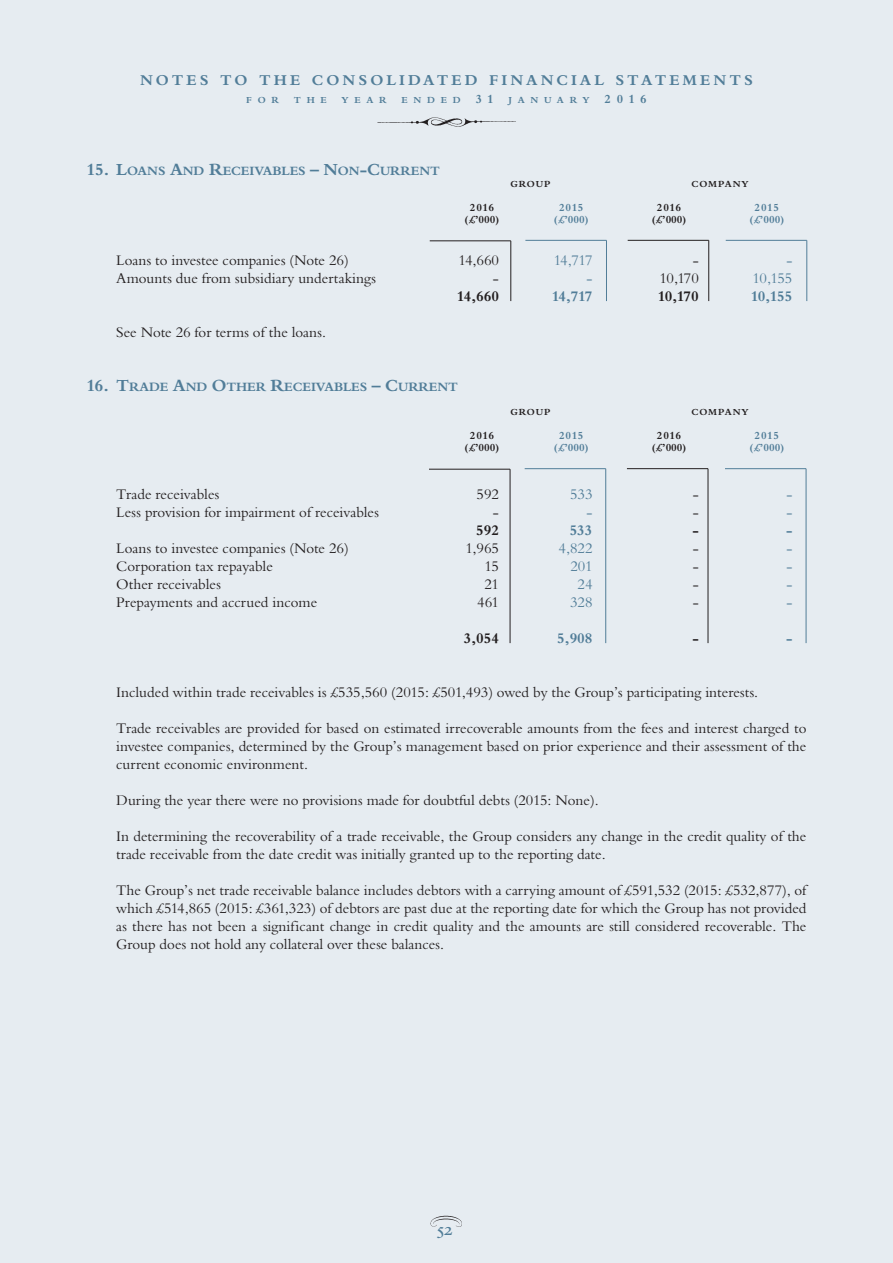
<style>
.page{position:relative;width:893px;height:1263px;background:#e6ecf1}
.page>*{position:absolute;margin:0;border:0;box-sizing:border-box;transform-origin:0 0}
.t1{font:700 16.5px "Bergamo Sm Caps";color:#517d98}
.t2{font:700 14.7px "Bergamo";letter-spacing:.215em;color:#517d98}
.t3{font:14.25px/18px "Bergamo";color:#231f20;text-align:justify}
.t4{font:14.25px "Bergamo";color:#517d98}
.t5{font:700 14.25px "Bergamo";color:#231f20}
.t6{font:700 14.25px "Bergamo";letter-spacing:-.01em;color:#517d98}
.t7{font:700 12.3px "Bergamo";color:#517d98}
.t8{font:700 10.5px "Bergamo";letter-spacing:.03em;color:#231f20}
.t9{font:700 10.5px "Bergamo";letter-spacing:.055em;color:#517d98}
.t10{font:700 9px "Bergamo";letter-spacing:.645em;color:#517d98}
.t11{font:700 9px "Bergamo";letter-spacing:.105em;color:#231f20}
.s1{font-size:12px}
.s2{font-size:16.5px}
</style>
<div class="page">
<img style="left:430px;top:1215px;width:32px;height:12px">
<img style="left:377px;top:117px;width:139px;height:10px">
<hr style="left:430px;top:240px;width:81px;height:1px;background:#231f20">
<hr style="left:510px;top:241px;width:1px;height:60px;background:#231f20">
<hr style="left:525px;top:240px;width:81px;height:1px;background:#517d98">
<hr style="left:606px;top:240px;width:1px;height:61px;background:#517d98">
<hr style="left:628px;top:240px;width:81px;height:1px;background:#231f20">
<hr style="left:708px;top:240px;width:1px;height:61px;background:#231f20">
<hr style="left:726px;top:240px;width:81px;height:1px;background:#517d98">
<hr style="left:806px;top:240px;width:1px;height:61px;background:#517d98">
<hr style="left:429px;top:469px;width:81px;height:1px;background:#231f20">
<hr style="left:510px;top:469px;width:1px;height:174px;background:#231f20">
<hr style="left:525px;top:468px;width:81px;height:1px;background:#517d98">
<hr style="left:605px;top:469px;width:1px;height:174px;background:#517d98">
<hr style="left:627px;top:468px;width:81px;height:1px;background:#231f20">
<hr style="left:708px;top:469px;width:1px;height:174px;background:#231f20">
<hr style="left:725px;top:468px;width:81px;height:1px;background:#517d98">
<hr style="left:806px;top:469px;width:1px;height:174px;background:#517d98">
<p class="t2" style="left:140px;top:71px;width:614px">NOTES TO THE CONSOLIDATED FINANCIAL STATEMENTS</p>
<p class="t10" style="left:246px;top:95px;width:34px">FOR</p>
<p class="t10" style="left:294px;top:95px;width:34px">THE</p>
<p class="t10" style="left:342px;top:95px;width:47px">YEAR</p>
<p class="t10" style="left:402px;top:95px;width:247px">ENDED <span class="s1">31</span> JANUARY <span class="s1">2016</span></p>
<p class="t7" style="left:87px;top:164px;width:355px"><span class="s2">15. L</span>OANS <span class="s2">A</span>ND <span class="s2">R</span>ECEIVABLES <span class="s2">– N</span>ON<span class="s2">-C</span>URRENT</p>
<p class="t11" style="left:510px;top:179px;width:42px">GROUP</p>
<p class="t11" style="left:691px;top:179px;width:59px">COMPANY</p>
<p class="t8" style="left:470px;top:201px;width:26px">2016</p>
<p class="t9" style="left:559px;top:201px;width:26px">2015</p>
<p class="t8" style="left:657px;top:201px;width:26px">2016</p>
<p class="t9" style="left:755px;top:201px;width:26px">2015</p>
<p class="t8" style="left:465px;top:213px;width:36px">(£’000)</p>
<p class="t9" style="left:554px;top:213px;width:36px">(£’000)</p>
<p class="t8" style="left:652px;top:213px;width:36px">(£’000)</p>
<p class="t9" style="left:749px;top:213px;width:36px">(£’000)</p>
<p class="t3" style="left:116px;top:251px;width:234px">Loans to investee companies (Note 26)</p>
<p class="t3" style="left:458px;top:251px;width:42px">14,660</p>
<p class="t4" style="left:554px;top:252px;width:40px">14,717</p>
<p class="t3" style="left:693px;top:251px;width:8px">-</p>
<p class="t4" style="left:786px;top:252px;width:8px">-</p>
<p class="t3" style="left:116px;top:269px;width:261px">Amounts due from subsidiary undertakings</p>
<p class="t3" style="left:493px;top:269px;width:8px">-</p>
<p class="t4" style="left:586px;top:270px;width:8px">-</p>
<p class="t3" style="left:660px;top:269px;width:41px">10,170</p>
<p class="t4" style="left:753px;top:270px;width:41px">10,155</p>
<p class="t5" style="left:457px;top:288px;width:44px">14,660</p>
<p class="t6" style="left:552px;top:288px;width:42px">14,717</p>
<p class="t5" style="left:658px;top:288px;width:43px">10,170</p>
<p class="t6" style="left:751px;top:288px;width:43px">10,155</p>
<p class="t3" style="left:116px;top:323px;width:211px">See Note 26 for terms of the loans.</p>
<p class="t7" style="left:87px;top:380px;width:373px"><span class="s2">16. T</span>RADE <span class="s2">A</span>ND <span class="s2">O</span>THER <span class="s2">R</span>ECEIVABLES <span class="s2">– C</span>URRENT</p>
<p class="t11" style="left:510px;top:407px;width:42px">GROUP</p>
<p class="t11" style="left:691px;top:407px;width:59px">COMPANY</p>
<p class="t8" style="left:470px;top:429px;width:26px">2016</p>
<p class="t9" style="left:559px;top:429px;width:26px">2015</p>
<p class="t8" style="left:657px;top:429px;width:26px">2016</p>
<p class="t9" style="left:755px;top:429px;width:26px">2015</p>
<p class="t8" style="left:465px;top:441px;width:36px">(£’000)</p>
<p class="t9" style="left:554px;top:441px;width:36px">(£’000)</p>
<p class="t8" style="left:652px;top:441px;width:36px">(£’000)</p>
<p class="t9" style="left:749px;top:441px;width:36px">(£’000)</p>
<p class="t3" style="left:116px;top:485px;width:105px">Trade receivables</p>
<p class="t3" style="left:476px;top:485px;width:24px">592</p>
<p class="t4" style="left:570px;top:486px;width:24px">533</p>
<p class="t3" style="left:693px;top:485px;width:8px">-</p>
<p class="t4" style="left:786px;top:486px;width:8px">-</p>
<p class="t3" style="left:116px;top:503px;width:264px">Less provision for impairment of receivables</p>
<p class="t3" style="left:493px;top:503px;width:8px">-</p>
<p class="t4" style="left:586px;top:504px;width:8px">-</p>
<p class="t3" style="left:693px;top:503px;width:8px">-</p>
<p class="t4" style="left:786px;top:504px;width:8px">-</p>
<p class="t5" style="left:476px;top:522px;width:24px">592</p>
<p class="t6" style="left:570px;top:522px;width:24px">533</p>
<p class="t5" style="left:692px;top:522px;width:8px">-</p>
<p class="t6" style="left:786px;top:522px;width:8px">-</p>
<p class="t3" style="left:116px;top:539px;width:234px">Loans to investee companies (Note 26)</p>
<p class="t3" style="left:466px;top:539px;width:35px">1,965</p>
<p class="t4" style="left:559px;top:540px;width:36px">4,822</p>
<p class="t3" style="left:693px;top:539px;width:8px">-</p>
<p class="t4" style="left:786px;top:540px;width:8px">-</p>
<p class="t3" style="left:116px;top:557px;width:158px">Corporation tax repayable</p>
<p class="t3" style="left:484px;top:557px;width:16px">15</p>
<p class="t4" style="left:570px;top:558px;width:24px">201</p>
<p class="t3" style="left:693px;top:557px;width:8px">-</p>
<p class="t4" style="left:786px;top:558px;width:8px">-</p>
<p class="t3" style="left:116px;top:575px;width:106px">Other receivables</p>
<p class="t3" style="left:484px;top:575px;width:16px">21</p>
<p class="t4" style="left:578px;top:576px;width:16px">24</p>
<p class="t3" style="left:693px;top:575px;width:8px">-</p>
<p class="t4" style="left:786px;top:576px;width:8px">-</p>
<p class="t3" style="left:116px;top:593px;width:202px">Prepayments and accrued income</p>
<p class="t3" style="left:477px;top:593px;width:23px">461</p>
<p class="t4" style="left:570px;top:594px;width:24px">328</p>
<p class="t3" style="left:693px;top:593px;width:8px">-</p>
<p class="t4" style="left:786px;top:594px;width:8px">-</p>
<p class="t5" style="left:464px;top:630px;width:37px">3,054</p>
<p class="t6" style="left:557px;top:630px;width:37px">5,908</p>
<p class="t5" style="left:692px;top:630px;width:8px">-</p>
<p class="t6" style="left:786px;top:630px;width:8px">-</p>
<p class="t3" style="left:116px;top:683px;width:643px">Included within trade receivables is £535,560 (2015: £501,493) owed by the Group’s participating interests.</p>
<p class="t3" style="left:116px;top:719px;width:692px">Trade receivables are provided for based on estimated irrecoverable amounts from the fees and interest charged to investee companies, determined by the Group’s management based on prior experience and their assessment of the current economic environment.</p>
<p class="t3" style="left:116px;top:791px;width:484px">During the year there were no provisions made for doubtful debts (2015: None).</p>
<p class="t3" style="left:116px;top:827px;width:692px">In determining the recoverability of a trade receivable, the Group considers any change in the credit quality of the trade receivable from the date credit was initially granted up to the reporting date.</p>
<p class="t3" style="left:116px;top:881px;width:692px">The Group’s net trade receivable balance includes debtors with a carrying amount of £591,532 (2015: £532,877), of which £514,865 (2015: £361,323) of debtors are past due at the reporting date for which the Group has not provided as there has not been a significant change in credit quality and the amounts are still considered recoverable. The Group does not hold any collateral over these balances.</p>
<p class="t1" style="left:437px;top:1219px;width:17px">52</p>
</div>
